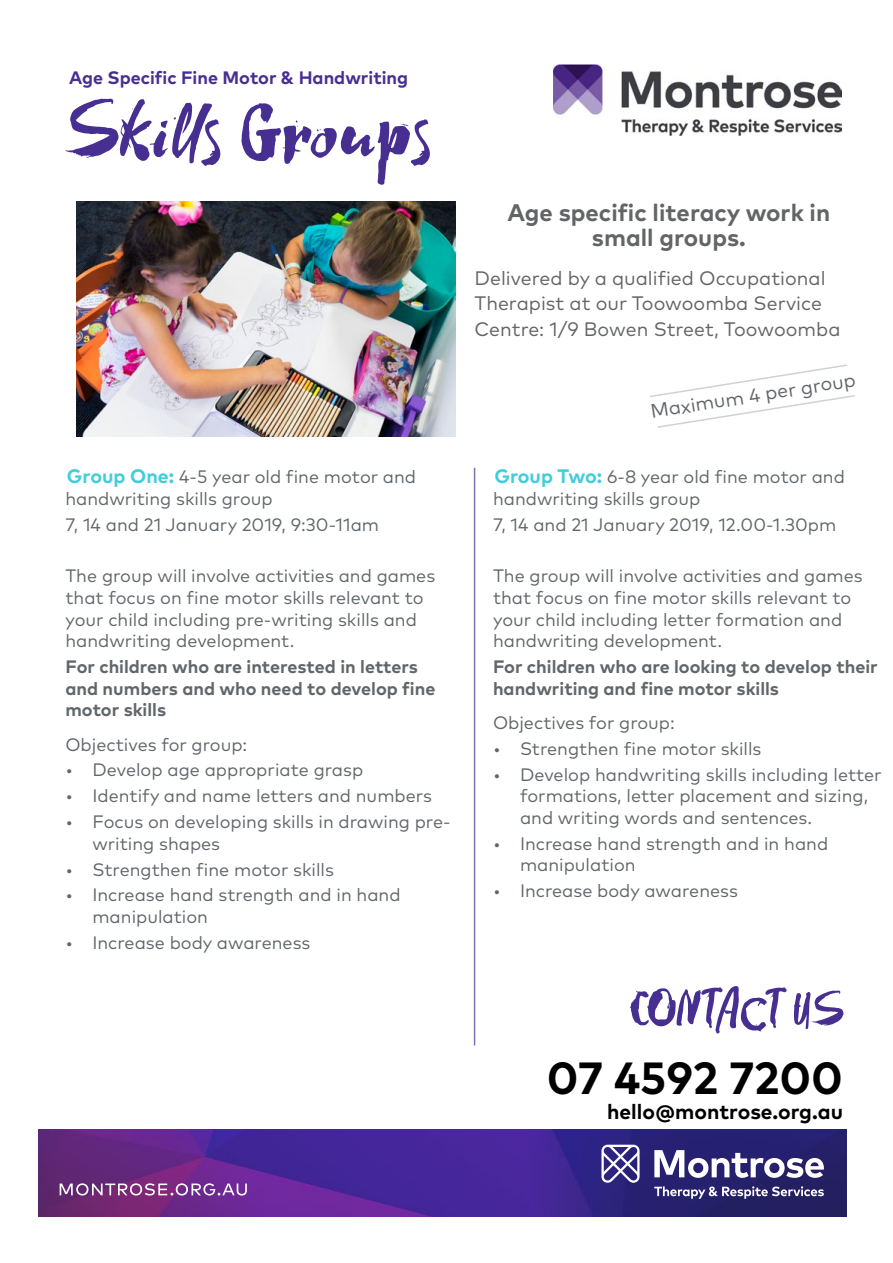
<style>
.page{position:relative;width:893px;height:1263px;background:#fff}
.page>*{position:absolute;margin:0;border:0;box-sizing:border-box;transform-origin:0 0}
.t1{font:93px "MYWAY";color:#472f92}
.t2{font:55.5px "MYWAY";color:#472f92}
.t3{font:700 45px "Mark OT";color:#000}
.t4{font:700 24px/25.5px "Mark OT";color:#636466;text-align:center}
.t5{font:700 21px "Mark OT";color:#000}
.t6{font:19.5px/25.5px "Mark OT";color:#636466}
.t7{font:19.5px "Mark OT";color:#61666b}
.t8{font:18px/21.6px "Mark OT";color:#61666b}
.t9{font:700 18px/21.6px "Mark OT";color:#61666b}
.t10{font:700 18px "Mark OT";color:#472f92}
.s1{font-weight:700;font-size:19.5px;color:#40ceda}
</style>
<div class="page">
<img style="left:553px;top:64px;width:288px;height:71px">
<img style="left:38px;top:1129px;width:808px;height:87px">
<svg style="left:654px;top:1186px;width:170px;height:13px"></svg>
<svg style="left:654px;top:1150px;width:170px;height:28px"></svg>
<svg style="left:601px;top:1145px;width:39px;height:38px"></svg>
<svg style="left:60px;top:1183px;width:187px;height:12px"></svg>
<hr style="left:474px;top:468px;width:1px;height:577px;background:#8170b3">
<img style="left:76px;top:202px;width:379px;height:234px">
<svg style="left:650px;top:364px;width:205px;height:64px"></svg>
<p class="t10" style="left:69px;top:66px;width:340px">Age Specific Fine Motor &amp; Handwriting</p>
<h1 class="t1" style="left:65px;top:74px;width:367px">Skills Groups</h1>
<p class="t8" style="left:65px;top:466px;width:352px"><span class="s1">Group One:</span> 4-5 year old fine motor and handwriting skills group</p>
<p class="t8" style="left:65px;top:513px;width:315px">7, 14 and 21 January 2019, 9:30-11am</p>
<p class="t8" style="left:65px;top:565px;width:371px">The group will involve activities and games that focus on fine motor skills relevant to your child including pre-writing skills and handwriting development.</p>
<p class="t9" style="left:65px;top:655px;width:371px">For children who are interested in letters and numbers and who need to develop fine motor skills</p>
<p class="t8" style="left:65px;top:733px;width:183px">Objectives for group:</p>
<p class="t8" style="left:65px;top:759px;width:299px">• Develop age appropriate grasp</p>
<p class="t8" style="left:65px;top:785px;width:368px">• Identify and name letters and numbers</p>
<p class="t8" style="left:92px;top:811px;width:360px;text-indent:-27px">• Focus on developing skills in drawing pre&shy;writing shapes</p>
<p class="t8" style="left:65px;top:858px;width:270px">• Strengthen fine motor skills</p>
<p class="t8" style="left:92px;top:884px;width:310px;text-indent:-27px">• Increase hand strength and in hand manipulation</p>
<p class="t8" style="left:65px;top:931px;width:247px">• Increase body awareness</p>
<h3 class="t4" style="left:507px;top:199px;width:324px">Age specific literacy work in small groups.</h3>
<p class="t6" style="left:475px;top:265px;width:367px">Delivered by a qualified Occupational<br>Therapist at our Toowoomba Service<br>Centre: 1/9 Bowen Street, Toowoomba</p>
<p class="t7" style="left:649px;top:400px;width:209px;rotate:-9deg">Maximum 4 per group</p>
<p class="t8" style="left:493px;top:466px;width:353px"><span class="s1">Group Two:</span> 6-8 year old fine motor and handwriting skills group</p>
<p class="t8" style="left:493px;top:513px;width:345px">7, 14 and 21 January 2019, 12.00-1.30pm</p>
<p class="t8" style="left:493px;top:565px;width:371px">The group will involve activities and games that focus on fine motor skills relevant to your child including letter formation and handwriting development.</p>
<p class="t9" style="left:493px;top:655px;width:386px">For children who are looking to develop their handwriting and fine motor skills</p>
<p class="t8" style="left:493px;top:712px;width:183px">Objectives for group:</p>
<p class="t8" style="left:493px;top:737px;width:270px">• Strengthen fine motor skills</p>
<p class="t8" style="left:520px;top:763px;width:363px;text-indent:-27px">• Develop handwriting skills including letter formations, letter placement and sizing, and writing words and sentences.</p>
<p class="t8" style="left:520px;top:832px;width:310px;text-indent:-27px">• Increase hand strength and in hand manipulation</p>
<p class="t8" style="left:493px;top:880px;width:247px">• Increase body awareness</p>
<h2 class="t2" style="left:629px;top:976px;width:215px">CONTACT US</h2>
<h3 class="t3" style="left:547px;top:1049px;width:298px">07 4592 7200</h3>
<p class="t5" style="left:607px;top:1098px;width:237px">hello@montrose.org.au</p>
</div>
